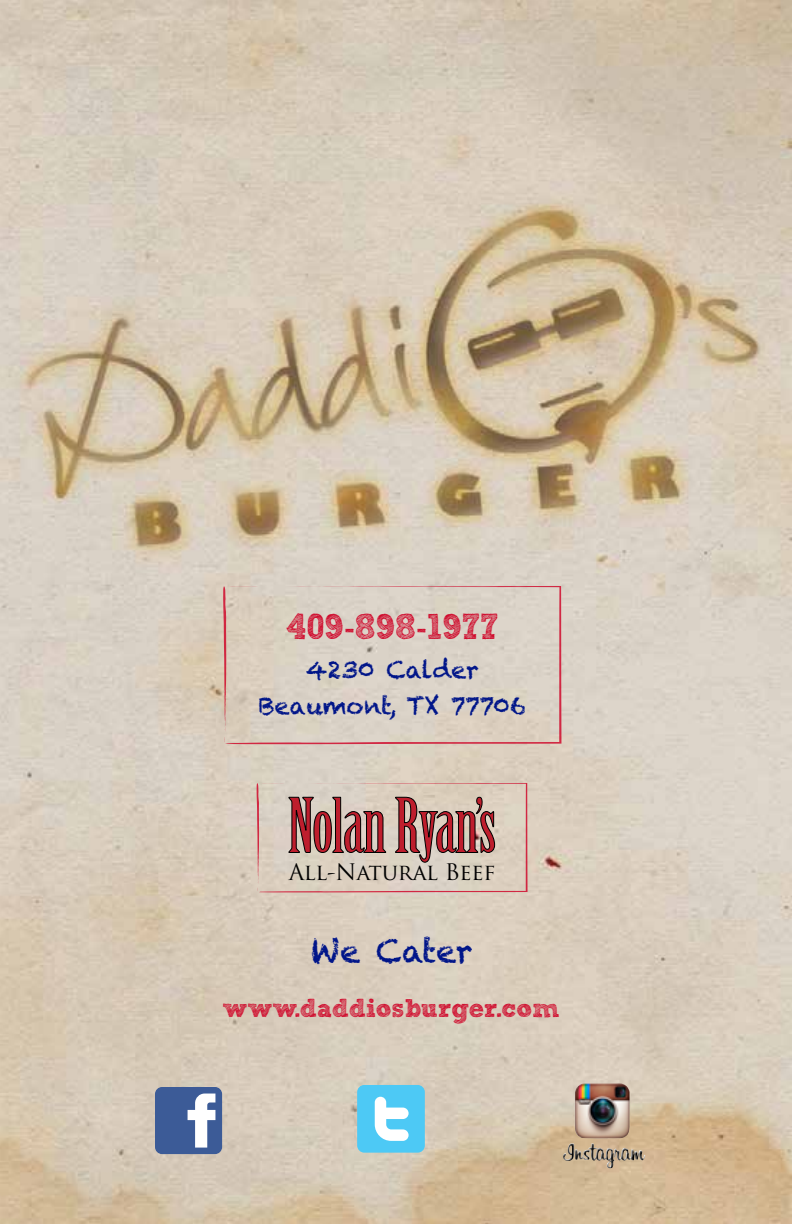
<style>
.page{position:relative;width:792px;height:1224px;background:#fff}
.page>*{position:absolute;margin:0;border:0;box-sizing:border-box;transform-origin:0 0}
.t1{font:36px "Sketch Rockwell";color:#d00a2c}
.t2{font:32px "Chalkduster";letter-spacing:-.01em;color:#001589}
.t3{font:26px "Sketch Rockwell";color:#d00a2c}
.t4{font:24px/36px "Chalkduster";color:#001589;text-align:center}
.t5{font:22.2px "Trajan Pro";letter-spacing:-.01em;color:#000}
</style>
<div class="page">
<img style="left:0;top:0;width:792px;height:1224px">
<svg style="left:225px;top:586px;width:336px;height:158px;background:#dacec2"></svg>
<svg style="left:443px;top:586px;width:16px;height:1px"></svg>
<svg style="left:223px;top:586px;width:35px;height:157px;background:#d8c4b5"></svg>
<div style="left:155px;top:1087px;width:67px;height:67px;background:#3c5b97;border-radius:7px"></div>
<svg style="left:188px;top:1094px;width:27px;height:54px"></svg>
<div style="left:357px;top:1085px;width:68px;height:68px;background:#4dc9f5;border-radius:7px"></div>
<svg style="left:375px;top:1097px;width:34px;height:44px"></svg>
<img style="left:574px;top:1083px;width:56px;height:85px">
<svg style="left:257px;top:783px;width:271px;height:109px;background:#c7a89f"></svg>
<h1 class="t1" style="left:286px;top:607px;width:214px">409-898-1977</h1>
<p class="t4" style="left:259px;top:652px;width:268px">4230 Calder<br>Beaumont, TX 77706</p>
<p class="t5" style="left:289px;top:858px;width:208px">All-Natural Beef</p>
<h2 class="t2" style="left:311px;top:933px;width:163px">We Cater</h2>
<p class="t3" style="left:222px;top:993px;width:339px">www.daddiosburger.com</p>
</div>
